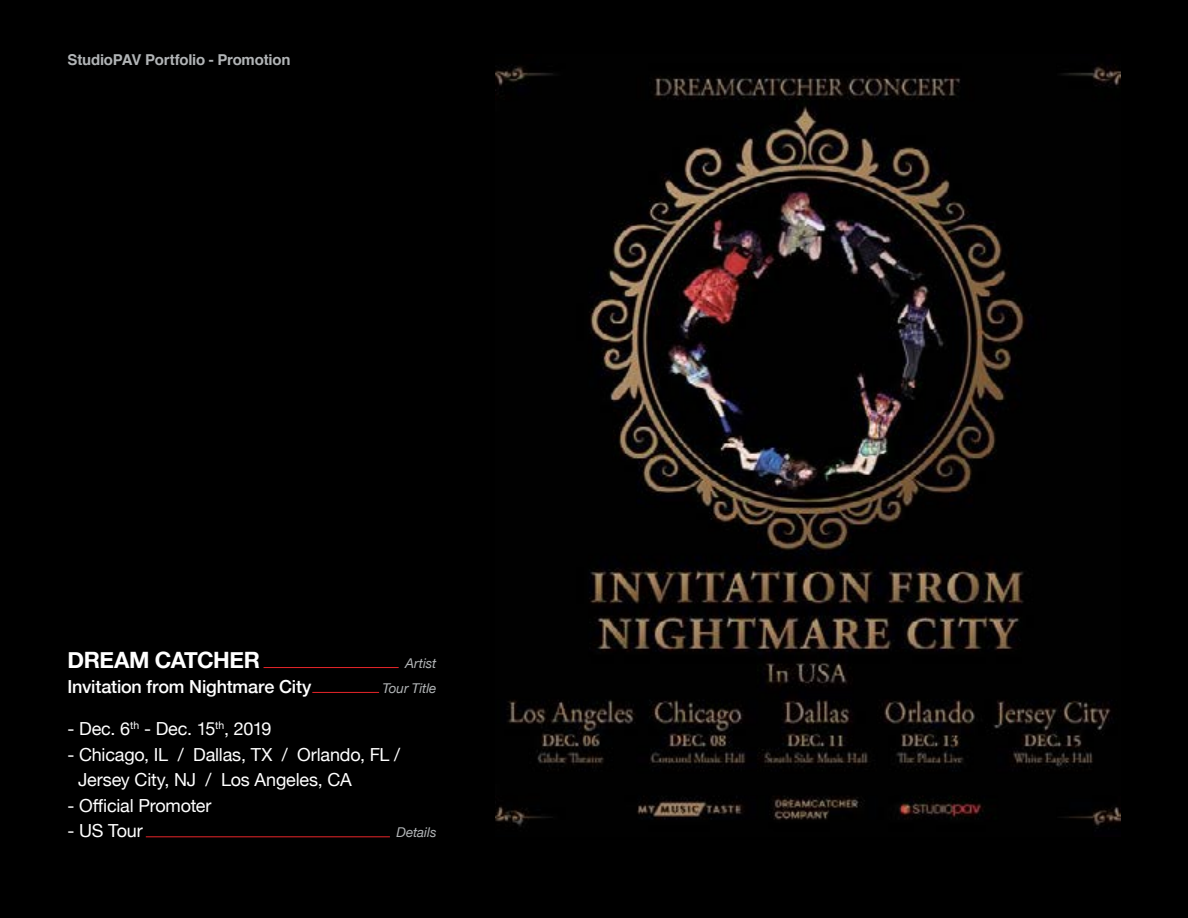
<style>
.page{position:relative;width:1188px;height:918px;background:#000}
.page>*{position:absolute;margin:0;border:0;box-sizing:border-box;transform-origin:0 0}
.t1{font:700 22.5px "Helvetica Neue";letter-spacing:-.02em;color:#fff}
.t2{font:18px/25.5px "Helvetica Neue";letter-spacing:-.01em;color:#fff}
.t3{font:500 18px "Helvetica Neue";letter-spacing:-.01em;color:#fff}
.t4{font:700 15px "Helvetica";letter-spacing:-.015em;color:#b1b4b6}
.t5{font:italic 13.5px/25px "Helvetica Neue";letter-spacing:-.01em;color:#b1b4b6;text-align:right}
</style>
<div class="page">
<hr style="left:146px;top:837px;width:244px;height:1px;background:#e9262a">
<hr style="left:264px;top:667px;width:135px;height:1px;background:#e9262a">
<hr style="left:312px;top:692px;width:67px;height:1px;background:#e9262a">
<img style="left:495px;top:66px;width:625px;height:765px">
<p class="t4" style="left:68px;top:48px;width:225px">StudioPAV Portfolio - Promotion</p>
<p class="t1" style="left:68px;top:642px;width:194px">DREAM CATCHER</p>
<p class="t5" style="left:382px;top:651px;width:56px">Artist<br>Tour Title</p>
<p class="t3" style="left:68px;top:672px;width:246px">Invitation from Nightmare City</p>
<p class="t2" style="left:68px;top:717px;width:205px">- Dec. 6<sup>th</sup> - Dec. 15<sup>th</sup>, 2019</p>
<p class="t2" style="left:78px;top:742px;width:324px;text-indent:-11px">- Chicago, IL / Dallas, TX / Orlando, FL /<br>Jersey City, NJ / Los Angeles, CA</p>
<p class="t2" style="left:68px;top:793px;width:145px">- Official Promoter</p>
<p class="t2" style="left:68px;top:819px;width:77px">- US Tour</p>
<p class="t5" style="left:396px;top:820px;width:42px">Details</p>
</div>
